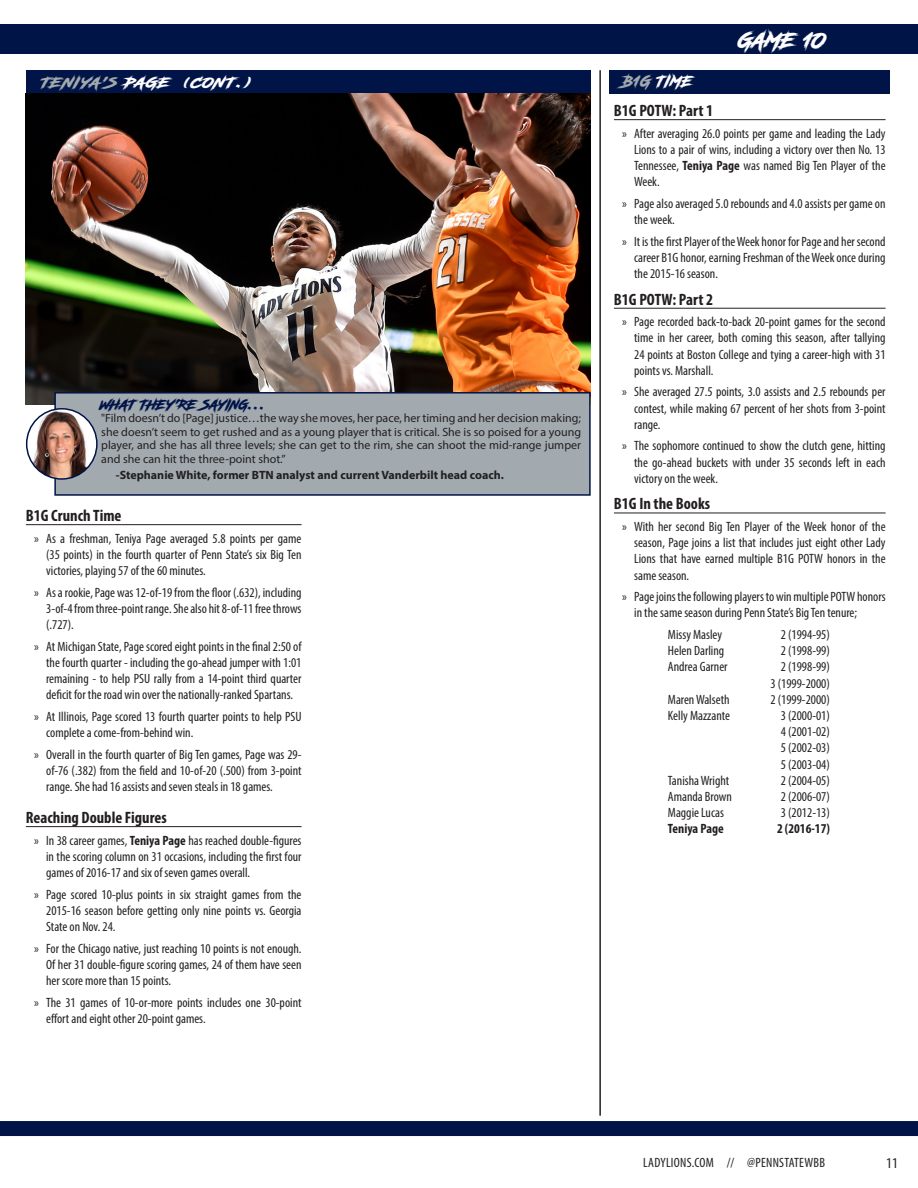
<style>
.page{position:relative;width:918px;height:1188px;background:#fff}
.page>*{position:absolute;margin:0;border:0;box-sizing:border-box;transform-origin:0 0}
.t1{font:21px "Road Rage";color:#fff}
.Sidebar_-_One_Tab{font:700 condensed 16.5px "Myriad Pro";color:#231f20}
.t2{font:15px "Road Rage";letter-spacing:.04em;color:#fff}
.t3{font:condensed 15px "Myriad Pro";color:#231f20}
.t4{font:14.1px "Road Rage";letter-spacing:.06em;color:#fff;scale:1.18 1}
.t5{font:condensed 13.5px/16.2px "Myriad Pro";color:#231f20;text-align:justify}
.t6{font:condensed 13.5px "Myriad Pro";letter-spacing:.02em;color:#231f20}
.t7{font:700 condensed 13.5px "Myriad Pro";color:#231f20}
.t8{font:13.5px "Road Rage";color:#001447}
.t9{font:12px/13.5px "Myriad Pro";color:#231f20;text-align:justify}
.t10{font:700 12px "Myriad Pro";color:#231f20}
.s1{color:#a2aaaf}
.s2{font-weight:700}
</style>
<div class="page">
<div style="left:0;top:24px;width:918px;height:30px;background:#001447"></div>
<div style="left:0;top:1121px;width:918px;height:15px;background:#001447"></div>
<hr style="left:26px;top:524px;width:276px;height:1px;background:#231f20">
<hr style="left:26px;top:826px;width:276px;height:1px;background:#231f20">
<div style="left:26px;top:70px;width:565px;height:23px;background:#001447"></div>
<hr style="left:599px;top:70px;width:2px;height:1046px;background:#231f20">
<hr style="left:614px;top:119px;width:272px;height:1px;background:#231f20">
<hr style="left:614px;top:308px;width:272px;height:1px;background:#231f20">
<hr style="left:614px;top:513px;width:272px;height:1px;background:#231f20">
<div style="left:610px;top:70px;width:280px;height:23px;background:#001447"></div>
<img style="left:26px;top:93px;width:565px;height:312px">
<div style="left:54px;top:392px;width:537px;height:104px;background:#a2aaaf;border:2px solid #001447"></div>
<img style="left:27px;top:409px;width:70px;height:70px;border-radius:35px">
<div style="left:26px;top:408px;width:72px;height:72px;border:2px solid #001447;border-radius:50%"></div>
<p class="t4" style="left:42px;top:72px;width:180px"><span class="s1">TENIYA’S</span>PAGE (CONT.)</p>
<p class="t8" style="left:100px;top:394px;width:168px">WHAT THEY’RE SAYING...</p>
<p class="t9" style="left:101px;top:411px;width:481px">"Film doesn’t do [Page] justice…the way she moves, her pace, her timing and her decision making; she doesn’t seem to get rushed and as a young player that is critical. She is so poised for a young player, and she has all three levels; she can get to the rim, she can shoot the mid-range jumper and she can hit the three-point shot.”</p>
<p class="t10" style="left:116px;top:467px;width:390px">-Stephanie White, former BTN analyst and current Vanderbilt head coach.</p>
<p class="Sidebar_-_One_Tab" style="left:26px;top:505px;width:97px">B1G Crunch Time</p>
<p class="t5" style="left:46px;top:530px;width:257px;text-indent:-12px">» As a freshman, Teniya Page averaged 5.8 points per game (35 points) in the fourth quarter of Penn State’s six Big Ten victories, playing 57 of the 60 minutes.</p>
<p class="t5" style="left:46px;top:584px;width:257px;text-indent:-12px">» As a rookie, Page was 12-of-19 from the floor (.632), including 3-of-4 from three-point range. She also hit 8-of-11 free throws (.727).</p>
<p class="t5" style="left:46px;top:638px;width:257px;text-indent:-12px">» At Michigan State, Page scored eight points in the final 2:50 of the fourth quarter - including the go-ahead jumper with 1:01 remaining - to help PSU rally from a 14-point third quarter deficit for the road win over the nationally-ranked Spartans.</p>
<p class="t5" style="left:46px;top:708px;width:257px;text-indent:-12px">» At Illinois, Page scored 13 fourth quarter points to help PSU complete a come-from-behind win.</p>
<p class="t5" style="left:46px;top:746px;width:257px;text-indent:-12px">» Overall in the fourth quarter of Big Ten games, Page was 29- of-76 (.382) from the field and 10-of-20 (.500) from 3-point range. She had 16 assists and seven steals in 18 games.</p>
<p class="Sidebar_-_One_Tab" style="left:26px;top:807px;width:142px">Reaching Double Figures</p>
<p class="t5" style="left:46px;top:832px;width:257px;text-indent:-12px">» In 38 career games, <span class="s2">Teniya Page</span> has reached double-figures in the scoring column on 31 occasions, including the first four games of 2016-17 and six of seven games overall.</p>
<p class="t5" style="left:46px;top:886px;width:257px;text-indent:-12px">» Page scored 10-plus points in six straight games from the 2015-16 season before getting only nine points vs. Georgia State on Nov. 24.</p>
<p class="t5" style="left:46px;top:940px;width:257px;text-indent:-12px">» For the Chicago native, just reaching 10 points is not enough.<br>Of her 31 double-figure scoring games, 24 of them have seen her score more than 15 points.</p>
<p class="t5" style="left:46px;top:994px;width:257px;text-indent:-12px">» The 31 games of 10-or-more points includes one 30-point effort and eight other 20-point games.</p>
<p class="t2" style="left:623px;top:70px;width:71px"><span class="s1">B1G</span> TIME</p>
<h1 class="t1" style="left:738px;top:24px;width:89px">GAME 1O</h1>
<p class="Sidebar_-_One_Tab" style="left:614px;top:100px;width:101px">B1G POTW: Part 1</p>
<p class="t5" style="left:634px;top:125px;width:253px;text-indent:-12px">» After averaging 26.0 points per game and leading the Lady Lions to a pair of wins, including a victory over then No. 13<br>Tennessee, <span class="s2">Teniya Page</span> was named Big Ten Player of the Week.</p>
<p class="t5" style="left:634px;top:195px;width:253px;text-indent:-12px">» Page also averaged 5.0 rebounds and 4.0 assists per game on the week.</p>
<p class="t5" style="left:634px;top:233px;width:253px;text-indent:-12px">» It is the first Player of the Week honor for Page and her second career B1G honor, earning Freshman of the Week once during the 2015-16 season.</p>
<p class="Sidebar_-_One_Tab" style="left:614px;top:289px;width:101px">B1G POTW: Part 2</p>
<p class="t5" style="left:634px;top:313px;width:253px;text-indent:-12px">» Page recorded back-to-back 20-point games for the second time in her career, both coming this season, after tallying 24 points at Boston College and tying a career-high with 31 points vs. Marshall.</p>
<p class="t5" style="left:634px;top:384px;width:253px;text-indent:-12px">» She averaged 27.5 points, 3.0 assists and 2.5 rebounds per contest, while making 67 percent of her shots from 3-point range.</p>
<p class="t5" style="left:634px;top:438px;width:253px;text-indent:-12px">» The sophomore continued to show the clutch gene, hitting the go-ahead buckets with under 35 seconds left in each victory on the week.</p>
<p class="Sidebar_-_One_Tab" style="left:614px;top:494px;width:98px">B1G In the Books</p>
<p class="t5" style="left:634px;top:518px;width:253px;text-indent:-12px">» With her second Big Ten Player of the Week honor of the season, Page joins a list that includes just eight other Lady Lions that have earned multiple B1G POTW honors in the same season.</p>
<p class="t5" style="left:634px;top:588px;width:253px;text-indent:-12px">» Page joins the following players to win multiple POTW honors in the same season during Penn State’s Big Ten tenure;</p>
<p class="t5" style="left:668px;top:626px;width:56px">Missy Masley</p>
<p class="t5" style="left:781px;top:626px;width:51px">2 (1994-95)</p>
<p class="t5" style="left:668px;top:642px;width:58px">Helen Darling</p>
<p class="t5" style="left:781px;top:642px;width:51px">2 (1998-99)</p>
<p class="t5" style="left:668px;top:659px;width:61px">Andrea Garner</p>
<p class="t5" style="left:781px;top:659px;width:51px">2 (1998-99)</p>
<p class="t5" style="left:770px;top:675px;width:61px">3 (1999-2000)</p>
<p class="t5" style="left:668px;top:691px;width:63px">Maren Walseth</p>
<p class="t5" style="left:770px;top:691px;width:61px">2 (1999-2000)</p>
<p class="t5" style="left:668px;top:707px;width:64px">Kelly Mazzante</p>
<p class="t5" style="left:781px;top:707px;width:51px">3 (2000-01)</p>
<p class="t5" style="left:781px;top:723px;width:51px">4 (2001-02)</p>
<p class="t5" style="left:781px;top:740px;width:51px">5 (2002-03)</p>
<p class="t5" style="left:781px;top:756px;width:51px">5 (2003-04)</p>
<p class="t5" style="left:668px;top:772px;width:63px">Tanisha Wright</p>
<p class="t5" style="left:781px;top:772px;width:51px">2 (2004-05)</p>
<p class="t5" style="left:668px;top:788px;width:66px">Amanda Brown</p>
<p class="t5" style="left:781px;top:788px;width:51px">2 (2006-07)</p>
<p class="t5" style="left:668px;top:804px;width:58px">Maggie Lucas</p>
<p class="t5" style="left:781px;top:804px;width:51px">3 (2012-13)</p>
<p class="t7" style="left:668px;top:820px;width:57px">Teniya Page</p>
<p class="t7" style="left:777px;top:820px;width:54px">2 (2016-17)</p>
<p class="t6" style="left:643px;top:1154px;width:183px">LADYLIONS.COM // @PENNSTATEWBB</p>
<p class="t3" style="left:886px;top:1154px;width:13px">11</p>
</div>
